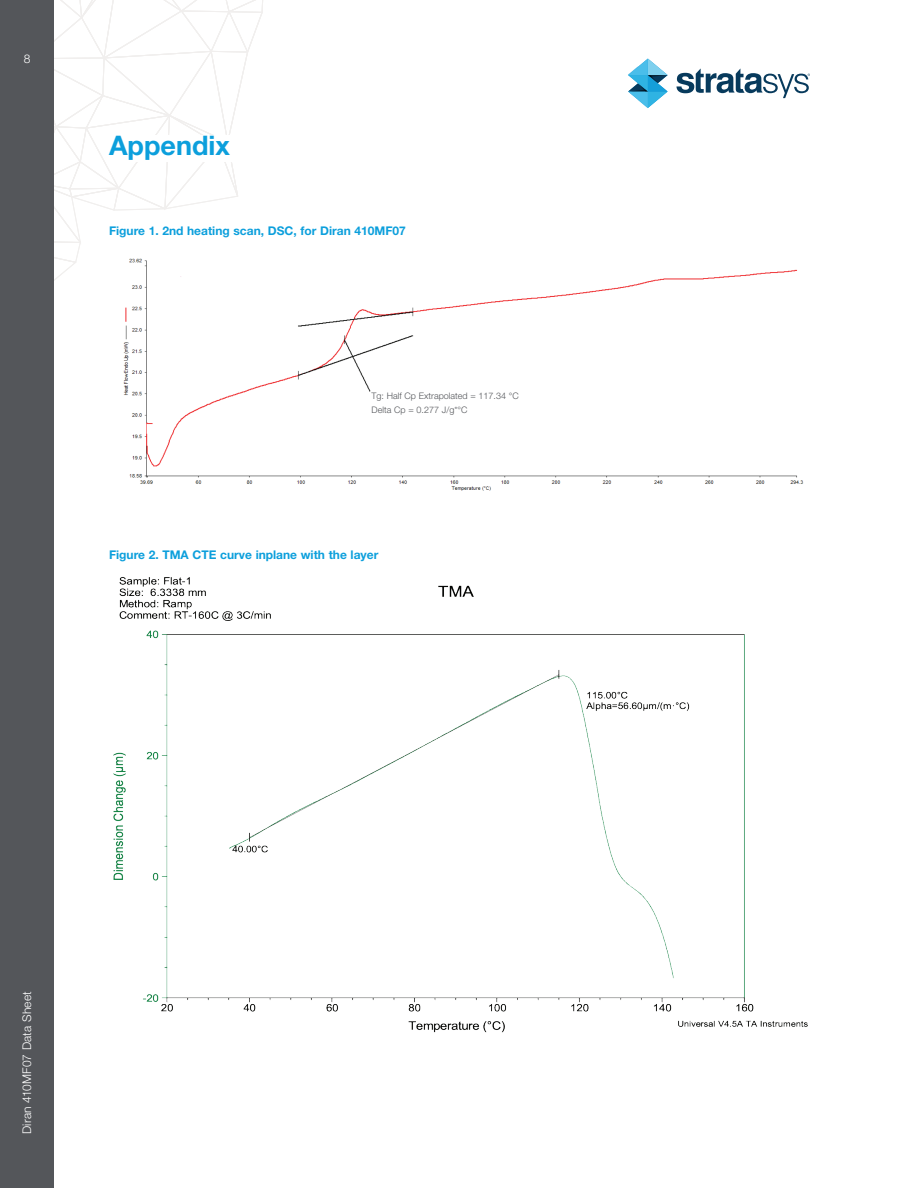
<style>
.page{position:relative;width:918px;height:1188px;background:#fff}
.page>*{position:absolute;margin:0;border:0;box-sizing:border-box;transform-origin:0 0}
.t1{font:700 27px "Helvetica Neue LT Std";color:#0c9fdc}
.t2{font:700 12px "Helvetica Neue LT Std";color:#0c9fdc}
.t3{font:300 12px "Helvetica Neue LT Std";letter-spacing:.01em;color:#fff}
.t4{font:300 9px/13.5px "Helvetica Neue LT Std";color:#54565a}
</style>
<div class="page">
<svg style="left:54px;top:0;width:209px;height:281px"></svg>
<div style="left:0;top:0;width:54px;height:1188px;background:#54565a"></div>
<svg style="left:628px;top:59px;width:40px;height:49px"></svg>
<svg style="left:676px;top:68px;width:134px;height:30px"></svg>
<div style="left:109px;top:135px;width:410px;height:27px;background:#fff"></div>
<img style="left:108px;top:257px;width:696px;height:234px">
<div style="left:372px;top:393px;width:211px;height:44px;background:#fff"></div>
<img style="left:113px;top:577px;width:695px;height:456px">
<div style="left:536px;top:564px;width:243px;height:67px;background:#fff"></div>
<p class="t3" style="left:24px;top:51px;width:8px">8</p>
<h1 class="t1" style="left:109px;top:128px;width:122px">Appendix</h1>
<p class="t2" style="left:109px;top:224px;width:298px">Figure 1. 2nd heating scan, DSC, for Diran 410MF07</p>
<p class="t4" style="left:372px;top:389px;width:149px">Tg: Half Cp Extrapolated = 117.34 °C<br>Delta Cp = 0.277 J/g*°C</p>
<p class="t2" style="left:109px;top:547px;width:271px">Figure 2. TMA CTE curve inplane with the layer</p>
<p class="t3" style="left:20px;top:1134px;width:144px;rotate:-90deg">Diran 410MF07 Data Sheet</p>
</div>
